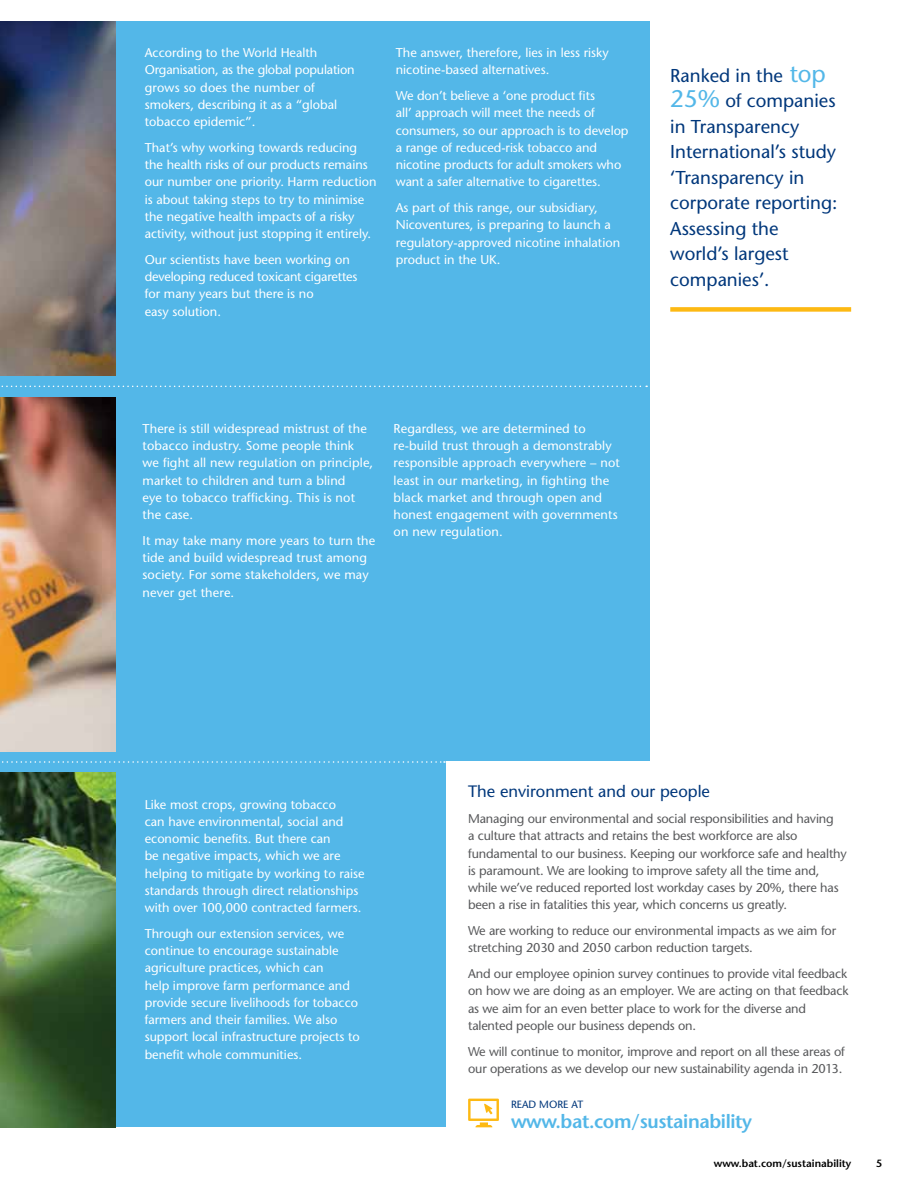
<style>
.page{position:relative;width:915px;height:1191px;background:#fff}
.page>*{position:absolute;margin:0;border:0;box-sizing:border-box;transform-origin:0 0}
.t1{font:600 19.2px "Stone Sans";letter-spacing:-.02em;color:#53b7e8}
.t2{font:18.6px/25.5px "Stone Sans";color:#00377b}
.t3{font:16.5px "Stone Sans";color:#00377b}
.t4{font:12.75px/17.2px "Stone Sans";color:#fff}
.t5{font:12.75px/17.2px "Stone Sans";letter-spacing:-.015em;color:#58595b}
.t6{font:600 10.5px "Stone Sans";color:#000}
.t7{font:10.5px "Stone Sans";color:#00377b}
.s1{font-size:24px;color:#53b7e8}
</style>
<div class="page">
<div style="left:0;top:21px;width:648px;height:1106px;background:#53b7e8"></div>
<div style="left:446px;top:761px;width:468px;height:395px;background:#fff"></div>
<img style="left:0;top:21px;width:116px;height:354px">
<img style="left:0;top:397px;width:116px;height:354px">
<img style="left:0;top:773px;width:116px;height:354px">
<svg style="left:468px;top:1098px;width:30px;height:29px"></svg>
<svg style="left:1px;top:385px;width:646px;height:2px"></svg>
<svg style="left:2px;top:761px;width:443px;height:1px"></svg>
<div style="left:670px;top:307px;width:180px;height:5px;background:#fdb913"></div>
<p class="t4" style="left:145px;top:44px;width:211px">According to the World Health<br>Organisation, as the global population grows so does the number of smokers, describing it as a “global tobacco epidemic”.</p>
<p class="t4" style="left:145px;top:139px;width:233px">That’s why working towards reducing the health risks of our products remains our number one priority. Harm reduction is about taking steps to try to minimise the negative health impacts of a risky activity, without just stopping it entirely.</p>
<p class="t4" style="left:145px;top:251px;width:214px">Our scientists have been working on developing reduced toxicant cigarettes for many years but there is no<br>easy solution.</p>
<p class="t4" style="left:395px;top:44px;width:214px">The answer, therefore, lies in less risky nicotine-based alternatives.</p>
<p class="t4" style="left:395px;top:87px;width:234px">We don’t believe a ‘one product fits<br>all’ approach will meet the needs of consumers, so our approach is to develop a range of reduced-risk tobacco and nicotine products for adult smokers who want a safer alternative to cigarettes.</p>
<p class="t4" style="left:395px;top:199px;width:226px">As part of this range, our subsidiary, Nicoventures, is preparing to launch a regulatory-approved nicotine inhalation product in the UK.</p>
<p class="t4" style="left:142px;top:420px;width:232px">There is still widespread mistrust of the tobacco industry. Some people think we fight all new regulation on principle, market to children and turn a blind<br>eye to tobacco trafficking. This is not the case.</p>
<p class="t4" style="left:142px;top:532px;width:234px">It may take many more years to turn the tide and build widespread trust among society. For some stakeholders, we may never get there.</p>
<p class="t4" style="left:393px;top:420px;width:228px">Regardless, we are determined to re-build trust through a demonstrably responsible approach everywhere – not least in our marketing, in fighting the black market and through open and honest engagement with governments on new regulation.</p>
<h2 class="t2" style="left:670px;top:63px;width:169px">Ranked in the <span class="s1">top<br>25%</span> of companies in Transparency<br>International’s study ‘Transparency in corporate reporting:<br>Assessing the world’s largest companies’.</h2>
<p class="t4" style="left:145px;top:795px;width:221px">Like most crops, growing tobacco<br>can have environmental, social and economic benefits. But there can<br>be negative impacts, which we are helping to mitigate by working to raise standards through direct relationships with over 100,000 contracted farmers.</p>
<p class="t4" style="left:145px;top:925px;width:217px">Through our extension services, we continue to encourage sustainable agriculture practices, which can<br>help improve farm performance and provide secure livelihoods for tobacco farmers and their families. We also support local infrastructure projects to benefit whole communities.</p>
<p class="t3" style="left:468px;top:781px;width:243px">The environment and our people</p>
<p class="t5" style="left:468px;top:810px;width:380px">Managing our environmental and social responsibilities and having<br>a culture that attracts and retains the best workforce are also fundamental to our business. Keeping our workforce safe and healthy is paramount. We are looking to improve safety all the time and, while we’ve reduced reported lost workday cases by 20%, there has been a rise in fatalities this year, which concerns us greatly.</p>
<p class="t5" style="left:468px;top:922px;width:369px">We are working to reduce our environmental impacts as we aim for stretching 2030 and 2050 carbon reduction targets.</p>
<p class="t5" style="left:468px;top:965px;width:382px">And our employee opinion survey continues to provide vital feedback on how we are doing as an employer. We are acting on that feedback as we aim for an even better place to work for the diverse and talented people our business depends on.</p>
<p class="t5" style="left:468px;top:1042px;width:378px">We will continue to monitor, improve and report on all these areas of our operations as we develop our new sustainability agenda in 2013.</p>
<p class="t7" style="left:511px;top:1097px;width:74px">READ MORE AT</p>
<h1 class="t1" style="left:511px;top:1109px;width:242px">www.bat.com/sustainability</h1>
<p class="t6" style="left:713px;top:1157px;width:139px">www.bat.com/sustainability</p>
<p class="t6" style="left:876px;top:1157px;width:8px">5</p>
</div>
